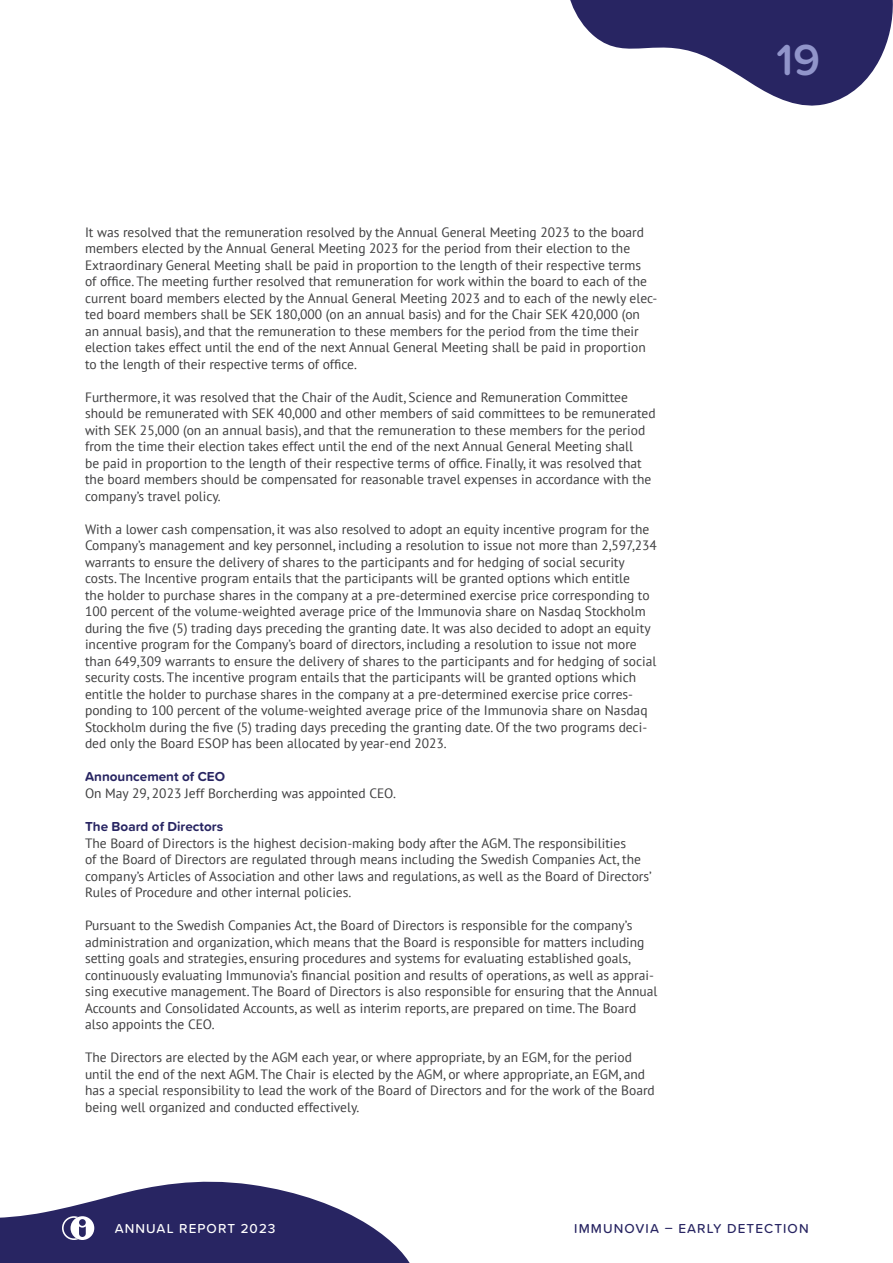
<style>
.page{position:relative;width:893px;height:1263px;background:#fff}
.page>*{position:absolute;margin:0;border:0;box-sizing:border-box;transform-origin:0 0}
.t1{font:600 45px "Proxima Soft";color:#9195ca}
.t2{font:13.5px/16.5px "PT Sans";color:#3e3e3f}
.t3{font:700 13.5px "Proxima Soft";color:#282562}
.t4{font:500 13.5px "Proxima Soft";letter-spacing:.08em;color:#282562}
.t5{font:500 13.5px "Proxima Soft";letter-spacing:.08em;color:#fff}
</style>
<div class="page">
<svg style="left:570px;top:0;width:323px;height:106px"></svg>
<svg style="left:0;top:1181px;width:410px;height:82px"></svg>
<p class="t2" style="left:85px;top:224px;width:574px">It was resolved that the remuneration resolved by the Annual General Meeting 2023 to the board members elected by the Annual General Meeting 2023 for the period from their election to the Extraordinary General Meeting shall be paid in proportion to the length of their respective terms<br>of office. The meeting further resolved that remuneration for work within the board to each of the current board members elected by the Annual General Meeting 2023 and to each of the newly elec&shy;ted board members shall be SEK 180,000 (on an annual basis) and for the Chair SEK 420,000 (on an annual basis), and that the remuneration to these members for the period from the time their election takes effect until the end of the next Annual General Meeting shall be paid in proportion to the length of their respective terms of office.</p>
<p class="t2" style="left:85px;top:389px;width:572px">Furthermore, it was resolved that the Chair of the Audit, Science and Remuneration Committee should be remunerated with SEK 40,000 and other members of said committees to be remunerated with SEK 25,000 (on an annual basis), and that the remuneration to these members for the period from the time their election takes effect until the end of the next Annual General Meeting shall<br>be paid in proportion to the length of their respective terms of office. Finally, it was resolved that the board members should be compensated for reasonable travel expenses in accordance with the company’s travel policy.</p>
<p class="t2" style="left:85px;top:521px;width:573px">With a lower cash compensation, it was also resolved to adopt an equity incentive program for the Company’s management and key personnel, including a resolution to issue not more than 2,597,234 warrants to ensure the delivery of shares to the participants and for hedging of social security costs. The Incentive program entails that the participants will be granted options which entitle<br>the holder to purchase shares in the company at a pre-determined exercise price corresponding to 100 percent of the volume-weighted average price of the Immunovia share on Nasdaq Stockholm during the five (5) trading days preceding the granting date. It was also decided to adopt an equity incentive program for the Company’s board of directors, including a resolution to issue not more than 649,309 warrants to ensure the delivery of shares to the participants and for hedging of social security costs. The incentive program entails that the participants will be granted options which entitle the holder to purchase shares in the company at a pre-determined exercise price corres&shy;ponding to 100 percent of the volume-weighted average price of the Immunovia share on Nasdaq Stockholm during the five (5) trading days preceding the granting date. Of the two programs deci&shy;ded only the Board ESOP has been allocated by year-end 2023.</p>
<p class="t3" style="left:85px;top:767px;width:142px">Announcement of CEO</p>
<p class="t2" style="left:85px;top:785px;width:312px">On May 29, 2023 Jeff Borcherding was appointed CEO.</p>
<p class="t3" style="left:85px;top:816px;width:140px">The Board of Directors</p>
<p class="t2" style="left:85px;top:834px;width:568px">The Board of Directors is the highest decision-making body after the AGM. The responsibilities<br>of the Board of Directors are regulated through means including the Swedish Companies Act, the company’s Articles of Association and other laws and regulations, as well as the Board of Directors’ Rules of Procedure and other internal policies.</p>
<p class="t2" style="left:85px;top:917px;width:574px">Pursuant to the Swedish Companies Act, the Board of Directors is responsible for the company’s administration and organization, which means that the Board is responsible for matters including setting goals and strategies, ensuring procedures and systems for evaluating established goals, continuously evaluating Immunovia’s financial position and results of operations, as well as apprai&shy;sing executive management. The Board of Directors is also responsible for ensuring that the Annual Accounts and Consolidated Accounts, as well as interim reports, are prepared on time. The Board also appoints the CEO.</p>
<p class="t2" style="left:85px;top:1049px;width:571px">The Directors are elected by the AGM each year, or where appropriate, by an EGM, for the period until the end of the next AGM. The Chair is elected by the AGM, or where appropriate, an EGM, and has a special responsibility to lead the work of the Board of Directors and for the work of the Board being well organized and conducted effectively.</p>
<h1 class="t1" style="left:776px;top:26px;width:46px">19</h1>
<p class="t5" style="left:115px;top:1218px;width:162px">ANNUAL REPORT 2023</p>
<p class="t4" style="left:574px;top:1218px;width:236px">IMMUNOVIA – EARLY DETECTION</p>
</div>
